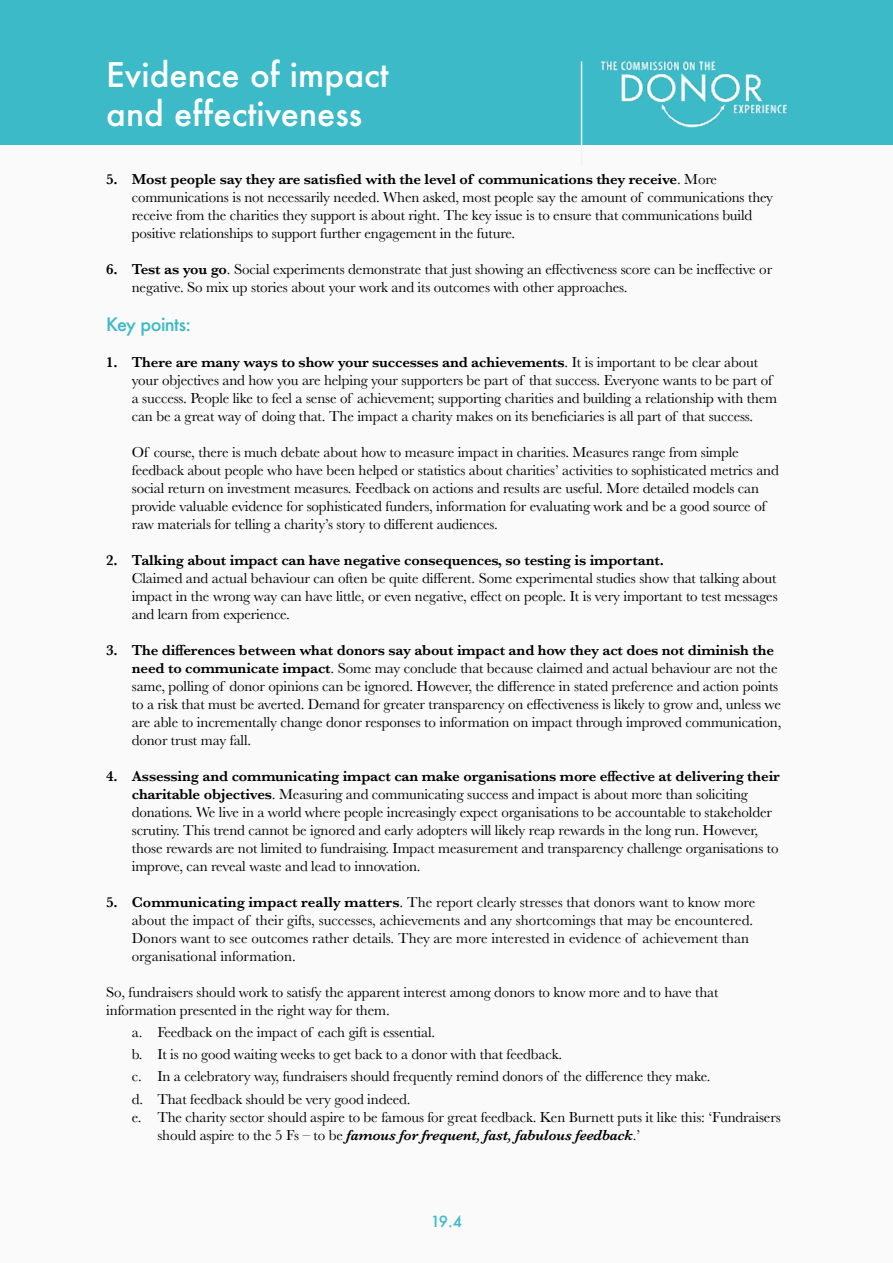
<style>
.page{position:relative;width:893px;height:1263px;background:#f9faf9}
.page>*{position:absolute;margin:0;border:0;box-sizing:border-box;transform-origin:0 0}
.t1{font:500 33px/39px "Futura";color:#fff}
.t2{font:500 18px "Futura";letter-spacing:-.03em;color:#3cbac8}
.t3{font:15px/18px "Baskerville";letter-spacing:-.01em;color:#000}
.t4{font:600 15px "Baskerville";letter-spacing:-.01em;color:#000}
.t5{font:500 15px "Futura";color:#3cbac8}
.s1{font-weight:600}
.s2{font-weight:600;font-style:italic}
</style>
<div class="page">
<div style="left:0;top:0;width:893px;height:145px;background:#3cbac8"></div>
<img style="left:601px;top:61px;width:187px;height:67px">
<hr style="left:581px;top:61px;width:1px;height:105px;background:#f2f5f2">
<h1 class="t1" style="left:106px;top:55px;width:284px">Evidence of impact and effectiveness</h1>
<p class="t3" style="left:132px;top:170px;width:643px;text-indent:-25px"><span class="s1">5. Most people say they are satisfied with the level of communications they receive</span>. More communications is not necessarily needed. When asked, most people say the amount of communications they receive from the charities they support is about right. The key issue is to ensure that communications build positive relationships to support further engagement in the future.</p>
<p class="t3" style="left:132px;top:260px;width:642px;text-indent:-26px"><span class="s1">6. Test as you go</span>. Social experiments demonstrate that just showing an effectiveness score can be ineffective or negative. So mix up stories about your work and its outcomes with other approaches.</p>
<p class="t2" style="left:106px;top:312px;width:86px">Key points:</p>
<p class="t3" style="left:132px;top:353px;width:647px;text-indent:-26px"><span class="s1">1. There are many ways to show your successes and achievements</span>. It is important to be clear about your objectives and how you are helping your supporters be part of that success. Everyone wants to be part of a success. People like to feel a sense of achievement; supporting charities and building a relationship with them can be a great way of doing that. The impact a charity makes on its beneficiaries is all part of that success.</p>
<p class="t3" style="left:132px;top:443px;width:649px">Of course, there is much debate about how to measure impact in charities. Measures range from simple feedback about people who have been helped or statistics about charities’ activities to sophisticated metrics and social return on investment measures. Feedback on actions and results are useful. More detailed models can provide valuable evidence for sophisticated funders, information for evaluating work and be a good source of raw materials for telling a charity’s story to different audiences.</p>
<p class="t4" style="left:106px;top:549px;width:559px">2. Talking about impact can have negative consequences, so testing is important.</p>
<p class="t3" style="left:132px;top:569px;width:647px;text-align:justify">Claimed and actual behaviour can often be quite different. Some experimental studies show that talking about impact in the wrong way can have little, or even negative, effect on people. It is very important to test messages and learn from experience.</p>
<p class="t3" style="left:132px;top:641px;width:651px;text-indent:-26px"><span class="s1">3. The differences between what donors say about impact and how they act does not diminish the need to communicate impact</span>. Some may conclude that because claimed and actual behaviour are not the same, polling of donor opinions can be ignored. However, the difference in stated preference and action points to a risk that must be averted. Demand for greater transparency on effectiveness is likely to grow and, unless we are able to incrementally change donor responses to information on impact through improved communication, donor trust may fall.</p>
<p class="t3" style="left:132px;top:767px;width:649px;text-indent:-26px"><span class="s1">4. Assessing and communicating impact can make organisations more effective at delivering their charitable objectives</span>. Measuring and communicating success and impact is about more than soliciting donations. We live in a world where people increasingly expect organisations to be accountable to stakeholder scrutiny. This trend cannot be ignored and early adopters will likely reap rewards in the long run. However, those rewards are not limited to fundraising. Impact measurement and transparency challenge organisations to improve, can reveal waste and lead to innovation.</p>
<p class="t3" style="left:132px;top:893px;width:625px;text-indent:-26px"><span class="s1">5. Communicating impact really matters</span>. The report clearly stresses that donors want to know more about the impact of their gifts, successes, achievements and any shortcomings that may be encountered.<br>Donors want to see outcomes rather details. They are more interested in evidence of achievement than organisational information.</p>
<p class="t3" style="left:106px;top:983px;width:614px">So, fundraisers should work to satisfy the apparent interest among donors to know more and to have that information presented in the right way for them.</p>
<p class="t3" style="left:132px;top:1021px;width:580px;line-height:22.2px">a. Feedback on the impact of each gift is essential.<br>b. It is no good waiting weeks to get back to a donor with that feedback.<br>c. In a celebratory way, fundraisers should frequently remind donors of the difference they make. d. That feedback should be very good indeed.</p>
<p class="t3" style="left:157px;top:1108px;width:625px;text-indent:-26px">e. The charity sector should aspire to be famous for great feedback. Ken Burnett puts it like this: ‘Fundraisers should aspire to the 5 Fs – to be <span class="s2">famous for frequent, fast, fabulous feedback</span>.’</p>
<p class="t5" style="left:431px;top:1211px;width:33px">19.4</p>
<p class="t5" style="left:442px;top:1211px;width:11px">4</p>
</div>
